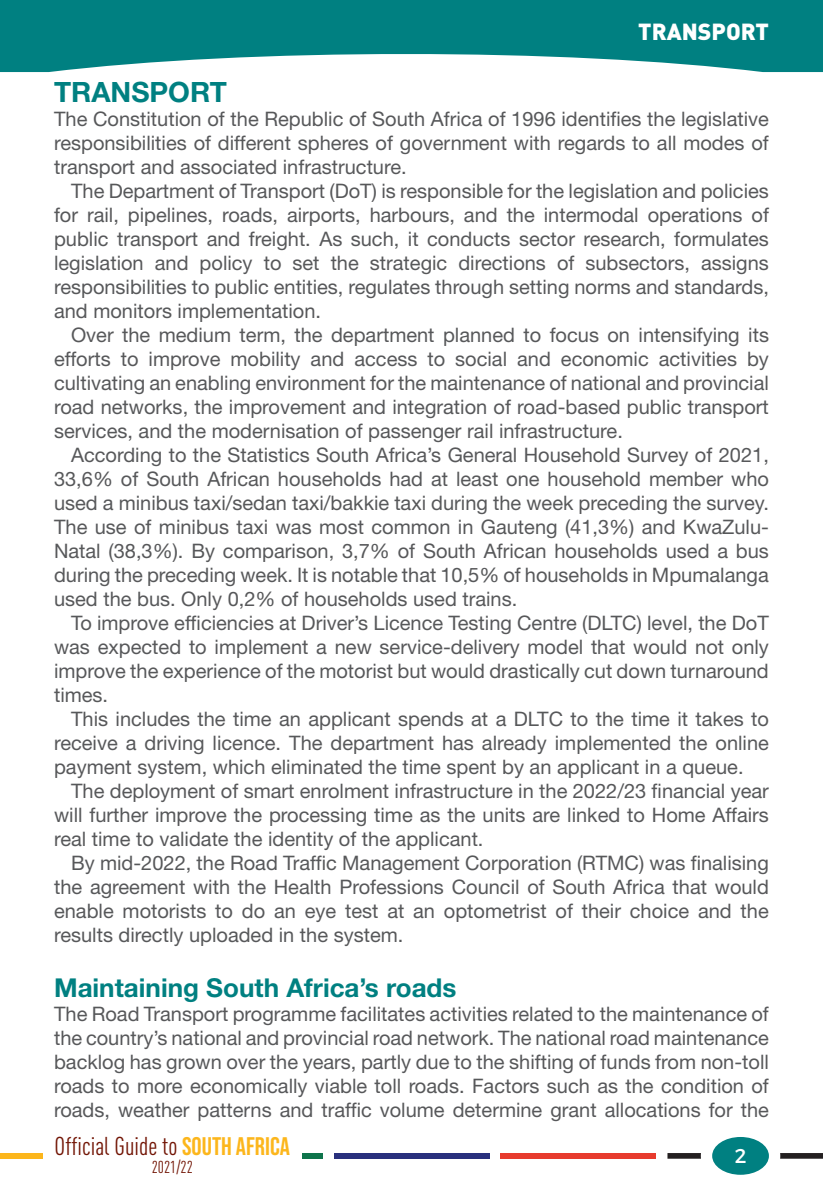
<style>
.page{position:relative;width:823px;height:1191px;background:#fff}
.page>*{position:absolute;margin:0;border:0;box-sizing:border-box;transform-origin:0 0}
.Sub_Heading{font:700 28px "Helvetica Neue LT Std";color:#008081}
.Sub_Heading-2{font:700 26px "Helvetica Neue LT Std";color:#008081}
.t1{font:condensed 25.4px "DIN Pro";color:#721505}
.t2{font:900 23px "DIN Pro";color:#fff}
.Body{font:20px/24px "Helvetica Neue LT Std";color:#57585a;text-align:justify}
.t3{font:20px "Trueno Rg";color:#fff}
.t4{font:condensed 17px "DIN Pro";color:#721505}
.s1{font-family:"Bebas Neue";font-stretch:normal;color:#fcb61c}
</style>
<div class="page">
<svg style="left:0;top:0;width:822px;height:72px;background:#259293"></svg>
<div style="left:0;top:1153px;width:43px;height:5px;background:#fcb61c"></div>
<div style="left:302px;top:1153px;width:20px;height:5px;background:#0e744b"></div>
<div style="left:333px;top:1153px;width:156px;height:5px;background:#29307d"></div>
<div style="left:500px;top:1153px;width:155px;height:5px;background:#e73b2e"></div>
<svg style="left:667px;top:1153px;width:33px;height:5px"></svg>
<svg style="left:780px;top:1153px;width:42px;height:5px"></svg>
<div style="left:711px;top:1137px;width:57px;height:37px;background:#008081;border-radius:50%"></div>
<p class="t2" style="left:638px;top:12px;width:132px">TRANSPORT</p>
<p class="Sub_Heading" style="left:54px;top:74px;width:174px">TRANSPORT</p>
<p class="Body" style="left:54px;top:106px;width:716px">The Constitution of the Republic of South Africa of 1996 identifies the legislative responsibilities of different spheres of government with regards to all modes of transport and associated infrastructure.</p>
<p class="Body" style="left:54px;top:178px;width:716px;text-indent:17px">The Department of Transport (DoT) is responsible for the legislation and policies for rail, pipelines, roads, airports, harbours, and the intermodal operations of public transport and freight. As such, it conducts sector research, formulates legislation and policy to set the strategic directions of subsectors, assigns responsibilities to public entities, regulates through setting norms and standards, and monitors implementation.</p>
<p class="Body" style="left:54px;top:322px;width:716px;text-indent:17px">Over the medium term, the department planned to focus on intensifying its efforts to improve mobility and access to social and economic activities by cultivating an enabling environment for the maintenance of national and provincial road networks, the improvement and integration of road‐based public transport services, and the modernisation of passenger rail infrastructure.</p>
<p class="Body" style="left:54px;top:442px;width:716px;text-indent:17px">According to the Statistics South Africa’s General Household Survey of 2021, 33,6% of South African households had at least one household member who used a minibus taxi/sedan taxi/bakkie taxi during the week preceding the survey.<br>The use of minibus taxi was most common in Gauteng (41,3%) and KwaZulu-Natal (38,3%). By comparison, 3,7% of South African households used a bus during the preceding week. It is notable that 10,5% of households in Mpumalanga used the bus. Only 0,2% of households used trains.</p>
<p class="Body" style="left:54px;top:610px;width:716px;text-indent:17px">To improve efficiencies at Driver’s Licence Testing Centre (DLTC) level, the DoT was expected to implement a new service-delivery model that would not only improve the experience of the motorist but would drastically cut down turnaround times.</p>
<p class="Body" style="left:54px;top:706px;width:716px;text-indent:17px">This includes the time an applicant spends at a DLTC to the time it takes to receive a driving licence. The department has already implemented the online payment system, which eliminated the time spent by an applicant in a queue.</p>
<p class="Body" style="left:54px;top:778px;width:716px;text-indent:17px">The deployment of smart enrolment infrastructure in the 2022/23 financial year will further improve the processing time as the units are linked to Home Affairs real time to validate the identity of the applicant.</p>
<p class="Body" style="left:54px;top:850px;width:716px;text-indent:17px">By mid-2022, the Road Traffic Management Corporation (RTMC) was finalising the agreement with the Health Professions Council of South Africa that would enable motorists to do an eye test at an optometrist of their choice and the results directly uploaded in the system.</p>
<p class="Sub_Heading-2" style="left:54px;top:972px;width:403px">Maintaining South Africa’s roads</p>
<p class="Body" style="left:54px;top:1002px;width:716px">The Road Transport programme facilitates activities related to the maintenance of the country’s national and provincial road network. The national road maintenance backlog has grown over the years, partly due to the shifting of funds from non‐toll roads to more economically viable toll roads. Factors such as the condition of roads, weather patterns and traffic volume determine grant allocations for the</p>
<p class="t1" style="left:55px;top:1127px;width:237px">Official Guide to <span class="s1">SOUTH AFRICA</span></p>
<p class="t4" style="left:152px;top:1154px;width:43px">2021/22</p>
<p class="t3" style="left:734px;top:1143px;width:13px">2</p>
</div>
